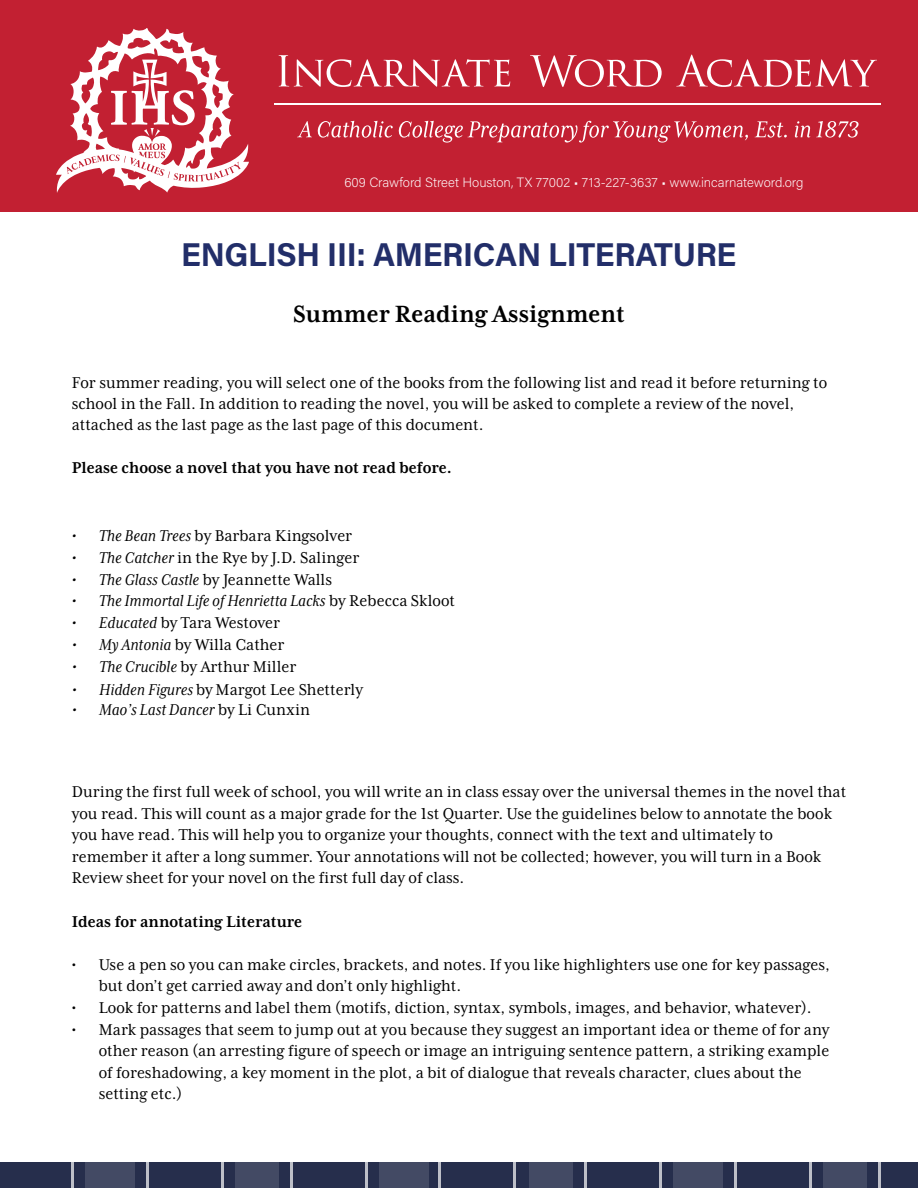
<style>
.page{position:relative;width:918px;height:1188px;background:#fff}
.page>*{position:absolute;margin:0;border:0;box-sizing:border-box;transform-origin:0 0}
.t1{font:700 33px "Acumin Pro";letter-spacing:-.01em;color:#222e69}
.t2{font:700 27px "Mrs Eaves XL Serif Nar OT";color:#000}
.t3{font:18px/21.6px "Mrs Eaves XL Serif Nar OT";color:#000}
.t4{font:italic 18px "Mrs Eaves XL Serif Nar OT";color:#000}
.t5{font:700 18px "Mrs Eaves XL Serif Nar OT";color:#000}
.t6{font:200 13.5px "Acumin Pro";color:#fff}
.s1{font-style:italic}
.s2{font-style:normal}
</style>
<div class="page">
<svg style="left:0;top:1163px;width:918px;height:25px;background:#2f3753"></svg>
<hr style="left:146px;top:1163px;width:3px;height:25px;background:#fff">
<hr style="left:221px;top:1163px;width:2px;height:25px;background:#fff">
<hr style="left:71px;top:1163px;width:3px;height:25px;background:#fff">
<hr style="left:290px;top:1163px;width:3px;height:25px;background:#fff">
<hr style="left:365px;top:1163px;width:3px;height:25px;background:#fff">
<hr style="left:438px;top:1163px;width:3px;height:25px;background:#fff">
<hr style="left:513px;top:1163px;width:3px;height:25px;background:#fff">
<hr style="left:584px;top:1163px;width:3px;height:25px;background:#fff">
<hr style="left:659px;top:1163px;width:3px;height:25px;background:#fff">
<hr style="left:734px;top:1163px;width:3px;height:25px;background:#fff">
<hr style="left:809px;top:1163px;width:3px;height:25px;background:#fff">
<hr style="left:879px;top:1163px;width:2px;height:25px;background:#fff">
<div style="left:0;top:0;width:918px;height:212px;background:#c22032"></div>
<svg style="left:56px;top:28px;width:193px;height:164px"></svg>
<svg style="left:279px;top:55px;width:231px;height:32px"></svg>
<svg style="left:530px;top:55px;width:132px;height:32px"></svg>
<svg style="left:676px;top:55px;width:201px;height:32px"></svg>
<hr style="left:275px;top:103px;width:606px;height:1px;background:#fff">
<svg style="left:297px;top:121px;width:451px;height:22px"></svg>
<svg style="left:755px;top:121px;width:32px;height:17px"></svg>
<svg style="left:795px;top:121px;width:15px;height:17px"></svg>
<svg style="left:816px;top:121px;width:43px;height:17px"></svg>
<p class="t6" style="left:344px;top:174px;width:461px">609 Crawford Street Houston, TX 77002 • 713-227-3637 • www.incarnateword.org</p>
<h1 class="t1" style="left:181px;top:231px;width:557px">ENGLISH III: AMERICAN LITERATURE</h1>
<h2 class="t2" style="left:293px;top:299px;width:333px">Summer Reading Assignment</h2>
<p class="t3" style="left:72px;top:372px;width:757px;line-height:21.1px">For summer reading, you will select one of the books from the following list and read it before returning to school in the Fall. In addition to reading the novel, you will be asked to complete a review of the novel, attached as the last page as the last page of this document.</p>
<p class="t5" style="left:72px;top:458px;width:382px">Please choose a novel that you have not read before.</p>
<p class="t3" style="left:72px;top:525px;width:282px"><span class="s1">• The Bean Trees</span> by Barbara Kingsolver</p>
<p class="t3" style="left:72px;top:547px;width:289px"><span class="s1">• The Catcher</span> in the Rye by J.D. Salinger</p>
<p class="t3" style="left:72px;top:569px;width:262px"><span class="s1">• The Glass Castle</span> by Jeannette Walls</p>
<p class="t4" style="left:72px;top:591px;width:385px">• The Immortal Life of Henrietta Lacks <span class="s2">by Rebecca Skloot</span></p>
<p class="t3" style="left:72px;top:612px;width:210px"><span class="s1">• Educated</span> by Tara Westover</p>
<p class="t3" style="left:72px;top:634px;width:214px"><span class="s1">• My Antonia</span> by Willa Cather</p>
<p class="t3" style="left:72px;top:656px;width:226px"><span class="s1">• The Crucible</span> by Arthur Miller</p>
<p class="t3" style="left:72px;top:678px;width:292px"><span class="s1">• Hidden Figures</span> byMargot Lee Shetterly</p>
<p class="t4" style="left:72px;top:700px;width:239px">• Mao’s Last Dancer <span class="s2">by Li Cunxin</span></p>
<p class="t3" style="left:72px;top:781px;width:776px">During the first full week of school, you will write an in class essay over the universal themes in the novel that you read. This will count as a major grade for the 1st Quarter. Use the guidelines below to annotate the book you have read. This will help you to organize your thoughts, connect with the text and ultimately to remember it after a long summer. Your annotations will not be collected; however, you will turn in a Book Review sheet for your novel on the first full day of class.</p>
<p class="t5" style="left:72px;top:911px;width:232px">Ideas for annotating Literature</p>
<p class="t3" style="left:99px;top:954px;width:733px;text-indent:-27px">• Use a pen so you can make circles, brackets, and notes. If you like highlighters use one for key passages, but don’t get carried away and don’t only highlight.</p>
<p class="t3" style="left:72px;top:997px;width:741px">• Look for patterns and label them (motifs, diction, syntax, symbols, images, and behavior, whatever).</p>
<p class="t3" style="left:99px;top:1019px;width:732px;text-indent:-27px">• Mark passages that seem to jump out at you because they suggest an important idea or theme of for any other reason (an arresting figure of speech or image an intriguing sentence pattern, a striking example of foreshadowing, a key moment in the plot, a bit of dialogue that reveals character, clues about the setting etc.)</p>
</div>
